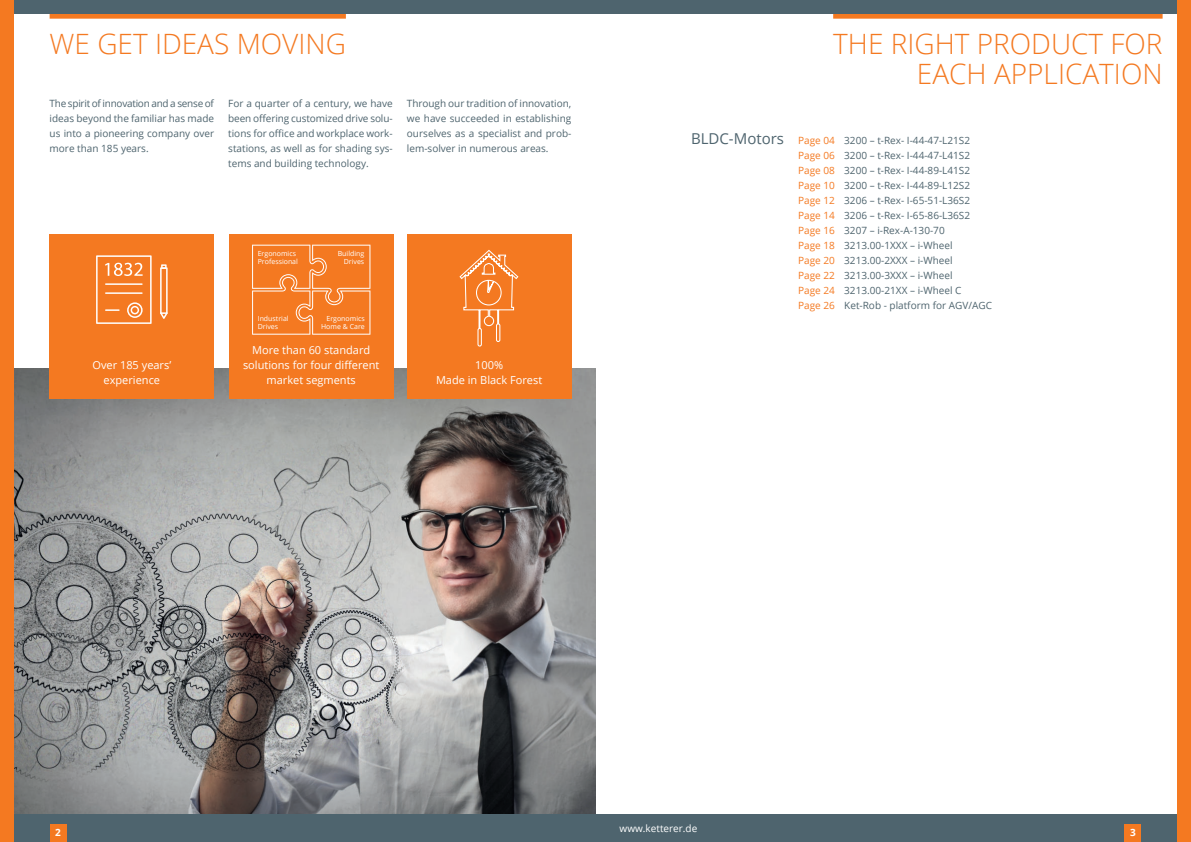
<style>
.page{position:relative;width:1191px;height:842px;background:#fff}
.page>*{position:absolute;margin:0;border:0;box-sizing:border-box;transform-origin:0 0}
.t1{font:300 28px/30px "Open Sans";color:#f47921;text-align:right}
.t2{font:11px/15px "Open Sans";color:#fff;text-align:center}
.t3{font:10px/15px "Open Sans";color:#4e646e;text-align:justify}
.t4{font:10px "Open Sans";color:#fff}
.t5{font:700 10px "Open Sans";color:#fff}
.t6{font:7px/8.4px "Open Sans";color:#fff}
.s1{font-size:15px}
.s2{color:#f47921}
</style>
<div class="page">
<img style="left:14px;top:369px;width:581px;height:445px">
<div style="left:833px;top:11px;width:329px;height:8px;background:#f47921"></div>
<div style="left:50px;top:234px;width:164px;height:165px;background:#f47921"></div>
<svg style="left:96px;top:255px;width:56px;height:69px"></svg>
<svg style="left:160px;top:264px;width:8px;height:55px"></svg>
<div style="left:407px;top:234px;width:164px;height:165px;background:#f47921"></div>
<svg style="left:459px;top:250px;width:60px;height:97px"></svg>
<div style="left:50px;top:11px;width:296px;height:8px;background:#f47921"></div>
<div style="left:229px;top:234px;width:164px;height:165px;background:#f47921"></div>
<svg style="left:252px;top:245px;width:118px;height:90px"></svg>
<div style="left:595px;top:814px;width:596px;height:28px;background:#4e646e"></div>
<div style="left:0;top:0;width:1191px;height:14px;background:#4e646e"></div>
<div style="left:0;top:814px;width:595px;height:28px;background:#4e646e"></div>
<div style="left:50px;top:824px;width:17px;height:18px;background:#f47921"></div>
<div style="left:1124px;top:824px;width:17px;height:18px;background:#f47921"></div>
<div style="left:0;top:0;width:14px;height:842px;background:#f47921"></div>
<div style="left:1176px;top:0;width:15px;height:842px;background:#f47921"></div>
<h1 class="t1" style="left:50px;top:29px;width:298px">WE GET IDEAS MOVING</h1>
<p class="t3" style="left:50px;top:96px;width:166px">The spirit of innovation and a sense of ideas beyond the familiar has made us into a pioneering company over more than 185 years.</p>
<p class="t3" style="left:228px;top:96px;width:166px">For a quarter of a century, we have been offering customized drive solu&shy;tions for office and workplace work&shy;stations, as well as for shading sys&shy;tems and building technology.</p>
<p class="t3" style="left:407px;top:96px;width:166px">Through our tradition of innovation, we have succeeded in establishing ourselves as a specialist and prob&shy;lem-solver in numerous areas.</p>
<p class="t6" style="left:258px;top:250px;width:42px">Ergonomics<br>Professional</p>
<p class="t6" style="left:338px;top:250px;width:28px;text-align:right">Building<br>Drives</p>
<p class="t6" style="left:258px;top:315px;width:32px">Industrial<br>Drives</p>
<p class="t6" style="left:321px;top:315px;width:45px;text-align:right">Ergonomics<br>Home &amp; Care</p>
<p class="t2" style="left:243px;top:344px;width:138px">More than 60 standard solutions for four different market segments</p>
<p class="t2" style="left:92px;top:359px;width:80px">Over 185 years’ experience</p>
<p class="t2" style="left:436px;top:359px;width:108px">100%<br>Made in Black Forest</p>
<h1 class="t1" style="left:833px;top:29px;width:331px">THE RIGHT PRODUCT FOR<br>EACH APPLICATION</h1>
<p class="t3" style="left:798px;top:134px;width:195px;text-align:left;text-indent:-107px"><span class="s1">BLDC-Motors</span> <span class="s2">Page 04</span> 3200 – t-Rex- I-44-47-L21S2<br><span class="s2">Page 06</span> 3200 – t-Rex- I-44-47-L41S2<br><span class="s2">Page 08</span> 3200 – t-Rex- I-44-89-L41S2<br><span class="s2">Page 10</span> 3200 – t-Rex- I-44-89-L12S2<br><span class="s2">Page 12</span> 3206 – t-Rex- I-65-51-L36S2<br><span class="s2">Page 14</span> 3206 – t-Rex- I-65-86-L36S2<br><span class="s2">Page 16</span> 3207 – i-Rex-A-130-70<br><span class="s2">Page 18</span> 3213.00-1XXX – i-Wheel<br><span class="s2">Page 20</span> 3213.00-2XXX – i-Wheel<br><span class="s2">Page 22</span> 3213.00-3XXX – i-Wheel<br><span class="s2">Page 24</span> 3213.00-21XX – i-Wheel C<br><span class="s2">Page 26</span> Ket-Rob - platform for AGV/AGC</p>
<p class="t4" style="left:619px;top:822px;width:79px">www.ketterer.de</p>
<p class="t5" style="left:55px;top:827px;width:7px">2</p>
<p class="t5" style="left:1130px;top:827px;width:7px">3</p>
</div>
